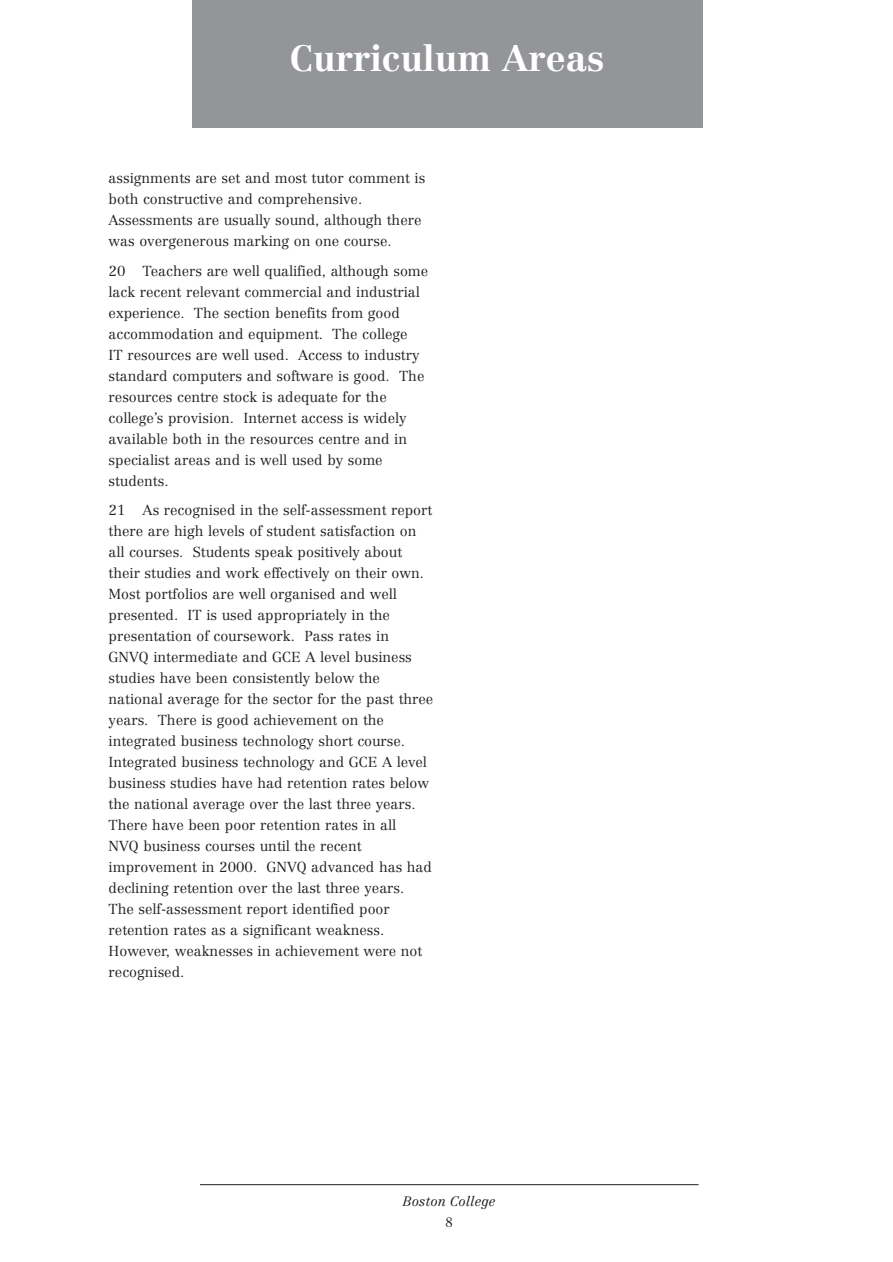
<style>
.page{position:relative;width:893px;height:1262px;background:#fff}
.page>*{position:absolute;margin:0;border:0;box-sizing:border-box;transform-origin:0 0}
.t1{font:700 36px "Centennial";color:#fff}
.t2{font:300 14.25px/21px "Centennial";color:#231f20}
.t3{font:italic 300 13.5px "Centennial";color:#231f20}
.t4{font:300 13.5px "Centennial";color:#231f20}
</style>
<div class="page">
<div style="left:192px;top:0;width:510px;height:128px;background:#939598"></div>
<hr style="left:200px;top:1184px;width:498px;height:1px;background:#231f20">
<h1 class="t1" style="left:290px;top:44px;width:316px">Curriculum Areas</h1>
<p class="t2" style="left:109px;top:169px;width:318px">assignments are set and most tutor comment is both constructive and comprehensive.<br>Assessments are usually sound, although there was overgenerous marking on one course.</p>
<p class="t2" style="left:109px;top:261px;width:321px">20 Teachers are well qualified, although some lack recent relevant commercial and industrial experience. The section benefits from good accommodation and equipment. The college<br>IT resources are well used. Access to industry standard computers and software is good. The resources centre stock is adequate for the college’s provision. Internet access is widely available both in the resources centre and in specialist areas and is well used by some students.</p>
<p class="t2" style="left:109px;top:501px;width:326px">21 As recognised in the self-assessment report there are high levels of student satisfaction on all courses. Students speak positively about their studies and work effectively on their own.<br>Most portfolios are well organised and well presented. IT is used appropriately in the presentation of coursework. Pass rates in<br>GNVQ intermediate and GCE A level business studies have been consistently below the national average for the sector for the past three years. There is good achievement on the integrated business technology short course.<br>Integrated business technology and GCE A level business studies have had retention rates below the national average over the last three years.<br>There have been poor retention rates in all<br>NVQ business courses until the recent improvement in 2000. GNVQ advanced has had declining retention over the last three years.<br>The self-assessment report identified poor retention rates as a significant weakness.<br>However, weaknesses in achievement were not recognised.</p>
<p class="t3" style="left:403px;top:1195px;width:94px">Boston College</p>
<p class="t4" style="left:445px;top:1216px;width:9px">8</p>
</div>
